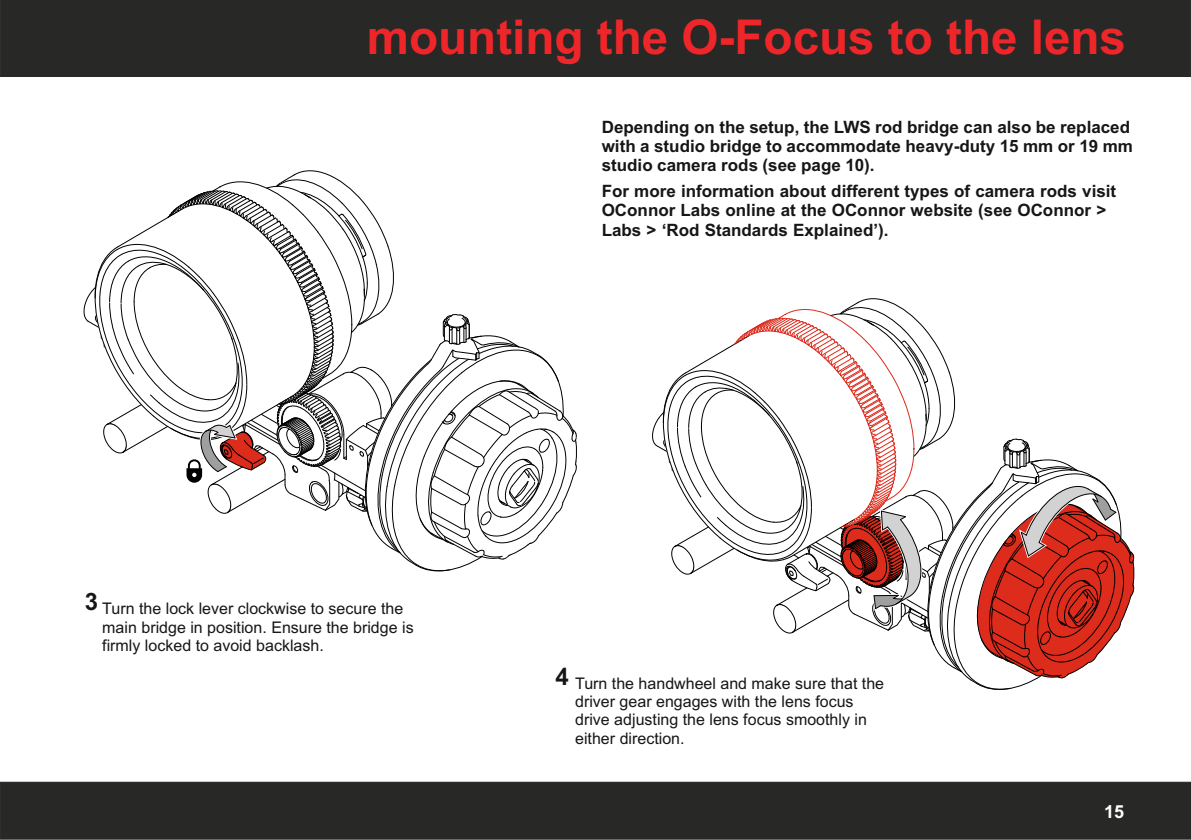
<style>
.page{position:relative;width:1191px;height:840px;background:#fff}
.page>*{position:absolute;margin:0;border:0;box-sizing:border-box;transform-origin:0 0}
.t1{font:700 48px "Arial";color:#ef2629}
.t2{font:700 24px "Arial";color:#151616}
.t3{font:700 18px "Arial";color:#fff}
.t4{font:700 17px/19.4px "Arial";color:#151616}
.t5{font:16px/18.2px "Arial";color:#151616}
</style>
<div class="page">
<div style="left:0;top:0;width:1191px;height:77px;background:#282827"></div>
<div style="left:0;top:781px;width:1191px;height:58px;background:#282827"></div>
<svg style="left:83px;top:170px;width:494px;height:402px"></svg>
<svg style="left:652px;top:298px;width:483px;height:392px"></svg>
<h1 class="t1" style="left:367px;top:19px;width:761px">mounting the O-Focus to the lens</h1>
<h2 class="t2" style="left:85px;top:592px;width:15px">3</h2>
<p class="t5" style="left:102px;top:601px;width:313px">Turn the lock lever clockwise to secure the main bridge in position. Ensure the bridge is firmly locked to avoid backlash.</p>
<p class="t4" style="left:602px;top:118px;width:533px">Depending on the setup, the LWS rod bridge can also be replaced with a studio bridge to accommodate heavy-duty 15 mm or 19 mm studio camera rods (see page 10).</p>
<p class="t4" style="left:601px;top:202px;width:506px">OConnor Labs online at the OConnor website (see OConnor &gt;<br>Labs &gt; ‘Rod Standards Explained’).</p>
<p class="t4" style="left:602px;top:183px;width:516px">For more information about different types of camera rods visit</p>
<h2 class="t2" style="left:555px;top:667px;width:15px">4</h2>
<p class="t5" style="left:575px;top:675px;width:310px">Turn the handwheel and make sure that the driver gear engages with the lens focus drive adjusting the lens focus smoothly in either direction.</p>
<p class="t3" style="left:1104px;top:804px;width:22px">15</p>
</div>
